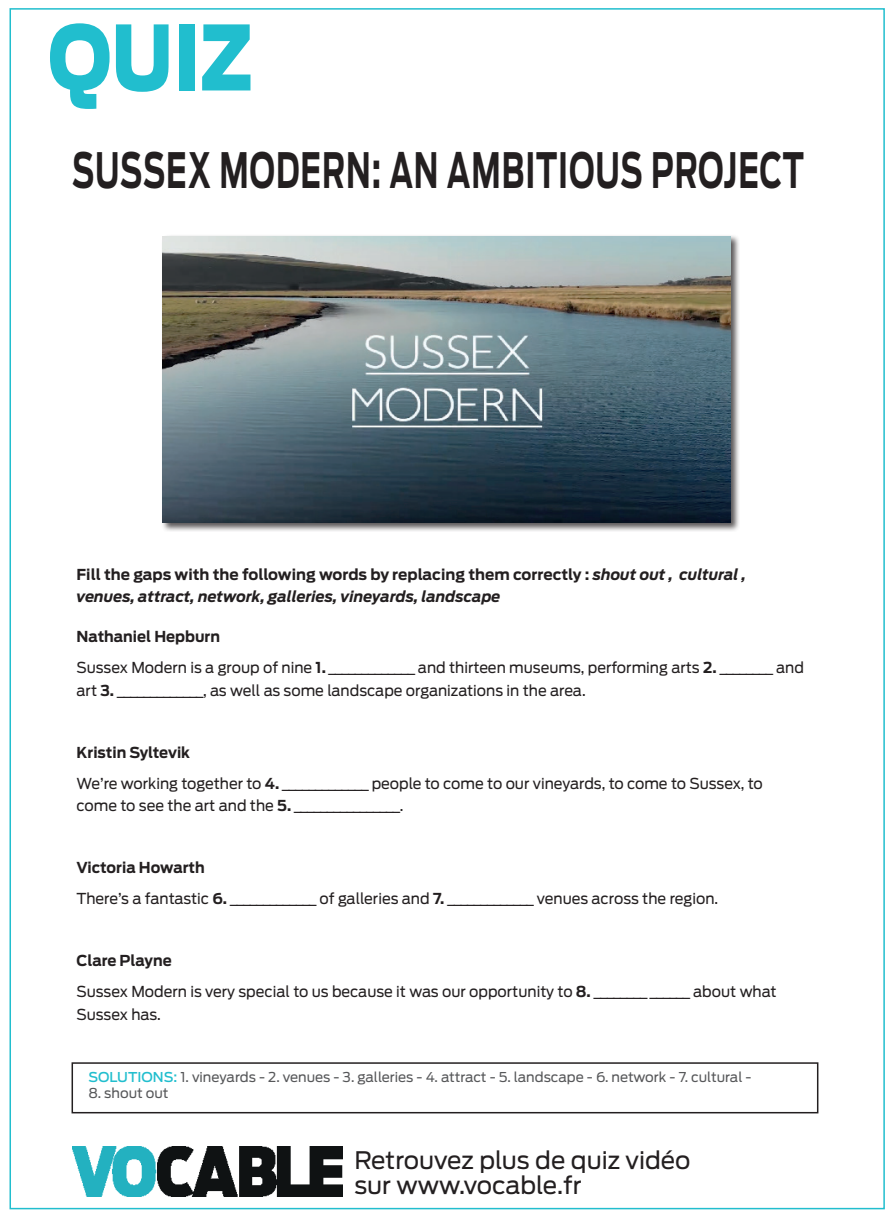
<style>
.page{position:relative;width:893px;height:1221px;background:#fff}
.page>*{position:absolute;margin:0;border:0;box-sizing:border-box;transform-origin:0 0}
.t1{font:900 89.1px "Antenna";color:#21bece;scale:.83 1}
.t2{font:700 48.45px "Antenna";letter-spacing:.03em;color:#231f20;scale:.62 1}
.t3{font:24px/25.5px "Antenna";color:#231f20}
.t4{font:15px/31px "Antenna";color:#231f20}
.t5{font:italic 700 15px/22.5px "Antenna";color:#231f20}
.t6{font:13.5px "Antenna";color:#57585a}
.s1{font-style:normal}
.s2{font-weight:700}
.s3{font-weight:500;color:#21bece}
</style>
<div class="page">
<div style="left:72px;top:1062px;width:746px;height:51px;border:2px solid #231f20"></div>
<div style="left:161px;top:234px;width:579px;height:298px;background:#231f20;opacity:.75"></div>
<img style="left:163px;top:236px;width:567px;height:287px">
<img style="left:72px;top:1146px;width:270px;height:50px">
<h1 class="t1" style="left:48px;top:5px;width:248px">QUIZ</h1>
<h2 class="t2" style="left:72px;top:141px;width:1182px">SUSSEX MODERN: AN AMBITIOUS PROJECT</h2>
<p class="t5" style="left:77px;top:563px;width:671px"><span class="s1">Fill the gaps with the following words by replacing them correctly :</span> shout out , cultural , venues, attract, network, galleries, vineyards, landscape</p>
<p class="t4" style="left:77px;top:621px;width:729px"><span class="s2">Nathaniel Hepburn<br></span>Sussex Modern is a group of nine <span class="s2">1.</span> _____________ and thirteen museums, performing arts <span class="s2">2.</span> ________ and</p>
<p class="t4" style="left:77px;top:674px;width:511px">art <span class="s2">3.</span> _____________, as well as some landscape organizations in the area.</p>
<p class="t4" style="left:77px;top:736px;width:688px"><span class="s2">Kristin Syltevik<br></span>We’re working together to <span class="s2">4.</span> _____________ people to come to our vineyards, to come to Sussex, to</p>
<p class="t4" style="left:77px;top:790px;width:328px">come to see the art and the <span class="s2">5.</span> ________________.</p>
<p class="t4" style="left:77px;top:852px;width:643px"><span class="s2">Victoria Howarth<br></span>There’s a fantastic <span class="s2">6.</span> _____________ of galleries and <span class="s2">7.</span> _____________ venues across the region.</p>
<p class="t4" style="left:77px;top:945px;width:702px"><span class="s2">Clare Playne<br></span>Sussex Modern is very special to us because it was our opportunity to <span class="s2">8.</span> ________ ______ about what</p>
<p class="t4" style="left:77px;top:998px;width:86px">Sussex has.</p>
<p class="t6" style="left:89px;top:1068px;width:664px"><span class="s3">SOLUTIONS:</span> 1. vineyards - 2. venues - 3. galleries - 4. attract - 5. landscape - 6. network - 7. cultural -</p>
<p class="t6" style="left:89px;top:1085px;width:82px">8. shout out</p>
<h3 class="t3" style="left:354px;top:1147px;width:338px">Retrouvez plus de quiz vidéo sur www.vocable.fr</h3>
</div>
